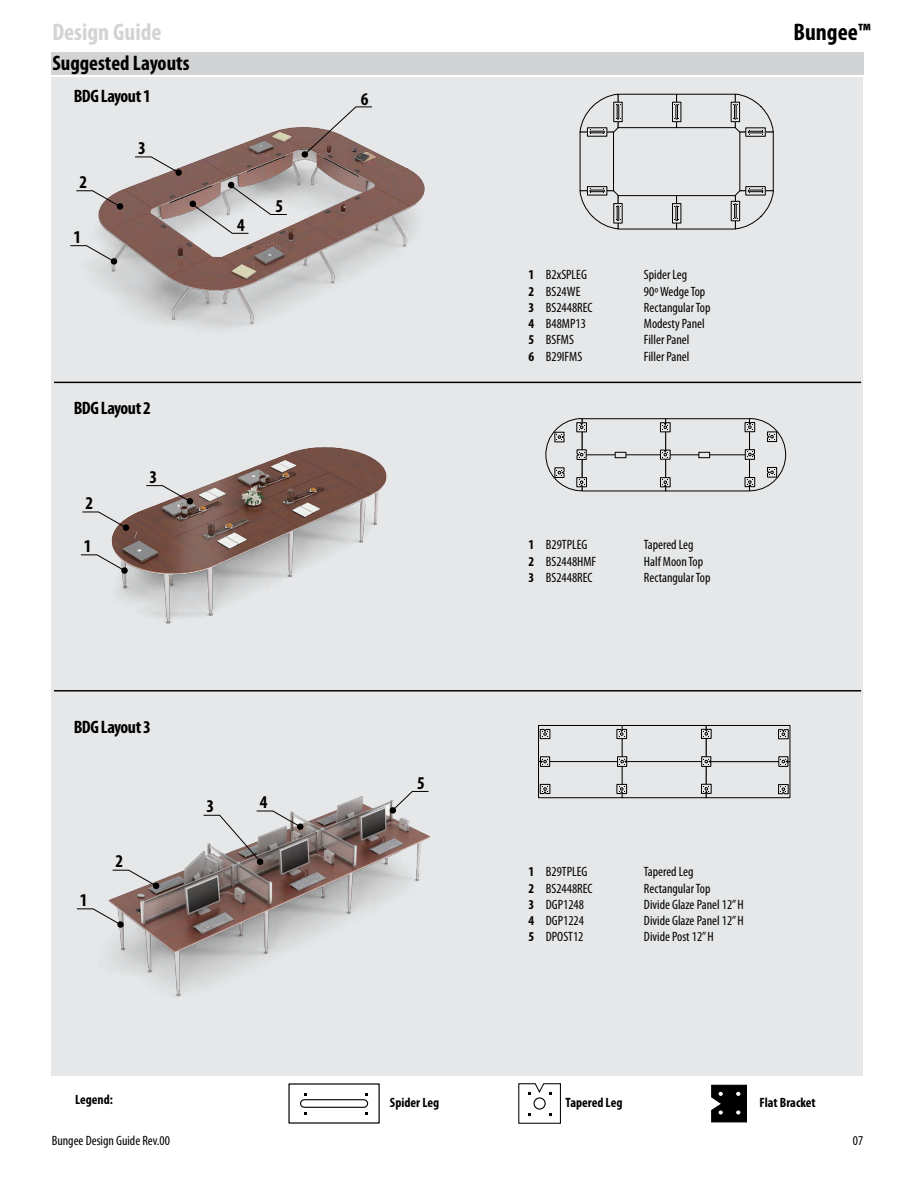
<style>
.page{position:relative;width:918px;height:1188px;background:#fff}
.page>*{position:absolute;margin:0;border:0;box-sizing:border-box;transform-origin:0 0}
.t1{font:700 condensed 24px "Myriad Pro";color:#d1d3d4}
.t2{font:700 condensed 24px "Myriad Pro";color:#000}
.t3{font:700 condensed 21px "Myriad Pro";color:#000}
.t4{font:700 condensed 18px "Myriad Pro";letter-spacing:-.025em;color:#000}
.t5{font:condensed 13.5px "Myriad Pro";color:#000}
.t6{font:700 condensed 13.5px "Myriad Pro";color:#000}
.s1{font-weight:700}
</style>
<div class="page">
<div style="left:51px;top:78px;width:812px;height:998px;background:#e6e7e8"></div>
<div style="left:51px;top:52px;width:812px;height:23px;background:#d1d3d4"></div>
<hr style="left:54px;top:382px;width:807px;height:1px;background:#000">
<hr style="left:54px;top:690px;width:807px;height:2px;background:#000">
<img style="left:70px;top:77px;width:364px;height:251px">
<img style="left:111px;top:447px;width:276px;height:177px">
<img style="left:108px;top:790px;width:322px;height:207px">
<svg style="left:301px;top:106px;width:72px;height:52px"></svg>
<svg style="left:389px;top:791px;width:40px;height:23px"></svg>
<svg style="left:189px;top:181px;width:99px;height:53px"></svg>
<svg style="left:75px;top:190px;width:49px;height:20px"></svg>
<svg style="left:82px;top:511px;width:48px;height:20px"></svg>
<svg style="left:134px;top:156px;width:48px;height:20px"></svg>
<svg style="left:145px;top:485px;width:49px;height:20px"></svg>
<svg style="left:70px;top:245px;width:48px;height:20px"></svg>
<svg style="left:80px;top:554px;width:48px;height:20px"></svg>
<svg style="left:76px;top:908px;width:48px;height:20px"></svg>
<svg style="left:112px;top:869px;width:48px;height:21px"></svg>
<svg style="left:203px;top:810px;width:101px;height:55px"></svg>
<div style="left:582px;top:418px;width:84px;height:37px;border:1px solid #000"></div>
<svg style="left:545px;top:418px;width:42px;height:74px"></svg>
<div style="left:615px;top:452px;width:11px;height:6px;background:#e6e7e8"></div>
<div style="left:615px;top:452px;width:11px;height:6px;border:1px solid #000"></div>
<div style="left:665px;top:418px;width:85px;height:37px;border:1px solid #000"></div>
<svg style="left:660px;top:422px;width:11px;height:11px"></svg>
<svg style="left:660px;top:449px;width:11px;height:11px"></svg>
<svg style="left:660px;top:477px;width:11px;height:11px"></svg>
<div style="left:699px;top:452px;width:11px;height:6px;background:#e6e7e8"></div>
<div style="left:698px;top:452px;width:12px;height:6px;border:1px solid #000"></div>
<svg style="left:744px;top:418px;width:43px;height:73px"></svg>
<div style="left:538px;top:725px;width:85px;height:37px;border:1px solid #000"></div>
<div style="left:538px;top:761px;width:85px;height:37px;border:1px solid #000"></div>
<svg style="left:539px;top:729px;width:12px;height:11px"></svg>
<svg style="left:540px;top:756px;width:11px;height:11px"></svg>
<svg style="left:539px;top:783px;width:12px;height:11px"></svg>
<div style="left:706px;top:761px;width:84px;height:37px;border:1px solid #000"></div>
<div style="left:706px;top:725px;width:84px;height:37px;border:1px solid #000"></div>
<svg style="left:778px;top:784px;width:11px;height:11px"></svg>
<svg style="left:778px;top:756px;width:11px;height:11px"></svg>
<svg style="left:778px;top:729px;width:11px;height:11px"></svg>
<div style="left:622px;top:725px;width:85px;height:37px;border:1px solid #000"></div>
<div style="left:622px;top:761px;width:85px;height:37px;border:1px solid #000"></div>
<svg style="left:616px;top:729px;width:11px;height:11px"></svg>
<svg style="left:616px;top:783px;width:11px;height:11px"></svg>
<svg style="left:701px;top:783px;width:11px;height:11px"></svg>
<svg style="left:701px;top:728px;width:11px;height:11px"></svg>
<svg style="left:701px;top:756px;width:11px;height:11px"></svg>
<svg style="left:617px;top:756px;width:11px;height:11px"></svg>
<svg style="left:518px;top:1083px;width:43px;height:41px"></svg>
<div style="left:534px;top:1097px;width:12px;height:13px;border:1px solid #000;border-radius:50%"></div>
<div style="left:300px;top:1099px;width:68px;height:9px;border:1px solid #000;border-radius:4px"></div>
<svg style="left:711px;top:1084px;width:36px;height:39px"></svg>
<div style="left:617px;top:94px;width:60px;height:34px;border:1px solid #000"></div>
<div style="left:676px;top:94px;width:60px;height:34px;border:1px solid #000"></div>
<div style="left:617px;top:195px;width:60px;height:34px;border:1px solid #000"></div>
<div style="left:676px;top:195px;width:60px;height:34px;border:1px solid #000"></div>
<div style="left:739px;top:132px;width:35px;height:59px;border:1px solid #000"></div>
<div style="left:580px;top:132px;width:34px;height:59px;border:1px solid #000"></div>
<svg style="left:579px;top:93px;width:42px;height:42px"></svg>
<div style="left:745px;top:127px;width:21px;height:10px;border:1px solid #000"></div>
<div style="left:672px;top:102px;width:9px;height:20px;border:1px solid #000"></div>
<div style="left:675px;top:104px;width:3px;height:16px;border:1px solid #000"></div>
<div style="left:672px;top:203px;width:9px;height:20px;border:1px solid #000"></div>
<div style="left:675px;top:206px;width:3px;height:15px;border:1px solid #000"></div>
<svg style="left:733px;top:93px;width:41px;height:42px"></svg>
<div style="left:734px;top:104px;width:3px;height:16px;border:1px solid #000"></div>
<div style="left:745px;top:186px;width:21px;height:9px;border:1px solid #000"></div>
<svg style="left:733px;top:188px;width:41px;height:42px"></svg>
<div style="left:587px;top:186px;width:20px;height:9px;border:1px solid #000"></div>
<svg style="left:579px;top:188px;width:42px;height:42px"></svg>
<h1 class="t1" style="left:52px;top:19px;width:111px">Design Guide</h1>
<h2 class="t3" style="left:52px;top:52px;width:139px">Suggested Layouts</h2>
<h3 class="t4" style="left:74px;top:86px;width:79px">BDG Layout 1</h3>
<h3 class="t4" style="left:79px;top:172px;width:9px">2</h3>
<h3 class="t4" style="left:73px;top:227px;width:9px">1</h3>
<h3 class="t4" style="left:138px;top:138px;width:9px">3</h3>
<h3 class="t4" style="left:237px;top:215px;width:9px">4</h3>
<h3 class="t4" style="left:275px;top:197px;width:9px">5</h3>
<h3 class="t4" style="left:74px;top:398px;width:79px">BDG Layout 2</h3>
<h3 class="t4" style="left:85px;top:493px;width:9px">2</h3>
<h3 class="t4" style="left:84px;top:536px;width:9px">1</h3>
<h3 class="t4" style="left:149px;top:467px;width:9px">3</h3>
<h3 class="t4" style="left:74px;top:717px;width:79px">BDG Layout 3</h3>
<h3 class="t4" style="left:80px;top:890px;width:9px">1</h3>
<h3 class="t4" style="left:116px;top:851px;width:9px">2</h3>
<h3 class="t4" style="left:207px;top:797px;width:9px">3</h3>
<h3 class="t4" style="left:260px;top:792px;width:9px">4</h3>
<h3 class="t4" style="left:361px;top:89px;width:9px">6</h3>
<h3 class="t4" style="left:417px;top:773px;width:9px">5</h3>
<h1 class="t2" style="left:793px;top:19px;width:79px">Bungee™</h1>
<p class="t5" style="left:528px;top:268px;width:60px"><span class="s1">1</span> B2xSPLEG</p>
<p class="t5" style="left:644px;top:268px;width:45px">Spider Leg</p>
<p class="t5" style="left:528px;top:284px;width:54px"><span class="s1">2</span> BS24WE</p>
<p class="t5" style="left:644px;top:284px;width:63px">90º Wedge Top</p>
<p class="t5" style="left:528px;top:300px;width:66px"><span class="s1">3</span> BS2448REC</p>
<p class="t5" style="left:644px;top:300px;width:68px">Rectangular Top</p>
<p class="t5" style="left:528px;top:316px;width:59px"><span class="s1">4</span> B48MP13</p>
<p class="t5" style="left:644px;top:316px;width:62px">Modesty Panel</p>
<p class="t5" style="left:528px;top:332px;width:47px"><span class="s1">5</span> BSFMS</p>
<p class="t5" style="left:644px;top:332px;width:47px">Filler Panel</p>
<p class="t5" style="left:528px;top:349px;width:55px"><span class="s1">6</span> B29IFMS</p>
<p class="t5" style="left:644px;top:349px;width:47px">Filler Panel</p>
<p class="t5" style="left:528px;top:538px;width:61px"><span class="s1">1</span> B29TPLEG</p>
<p class="t5" style="left:644px;top:538px;width:51px">Tapered Leg</p>
<p class="t5" style="left:528px;top:554px;width:69px"><span class="s1">2</span> BS2448HMF</p>
<p class="t5" style="left:644px;top:554px;width:61px">Half Moon Top</p>
<p class="t5" style="left:528px;top:570px;width:66px"><span class="s1">3</span> BS2448REC</p>
<p class="t5" style="left:644px;top:570px;width:68px">Rectangular Top</p>
<p class="t5" style="left:528px;top:865px;width:61px"><span class="s1">1</span> B29TPLEG</p>
<p class="t5" style="left:644px;top:865px;width:51px">Tapered Leg</p>
<p class="t5" style="left:528px;top:881px;width:66px"><span class="s1">2</span> BS2448REC</p>
<p class="t5" style="left:644px;top:881px;width:68px">Rectangular Top</p>
<p class="t5" style="left:528px;top:897px;width:57px"><span class="s1">3</span> DGP1248</p>
<p class="t5" style="left:644px;top:897px;width:101px">Divide Glaze Panel 12” H</p>
<p class="t5" style="left:528px;top:913px;width:57px"><span class="s1">4</span> DGP1224</p>
<p class="t5" style="left:644px;top:913px;width:101px">Divide Glaze Panel 12” H</p>
<p class="t5" style="left:528px;top:930px;width:56px"><span class="s1">5</span> DPOST12</p>
<p class="t5" style="left:644px;top:930px;width:71px">Divide Post 12” H</p>
<p class="t6" style="left:75px;top:1092px;width:39px">Legend:</p>
<p class="t6" style="left:390px;top:1095px;width:51px">Spider Leg</p>
<p class="t6" style="left:566px;top:1095px;width:58px">Tapered Leg</p>
<p class="t5" style="left:52px;top:1134px;width:120px">Bungee Design Guide Rev.00</p>
<p class="t6" style="left:760px;top:1095px;width:58px">Flat Bracket</p>
<p class="t5" style="left:853px;top:1134px;width:12px">07</p>
</div>
